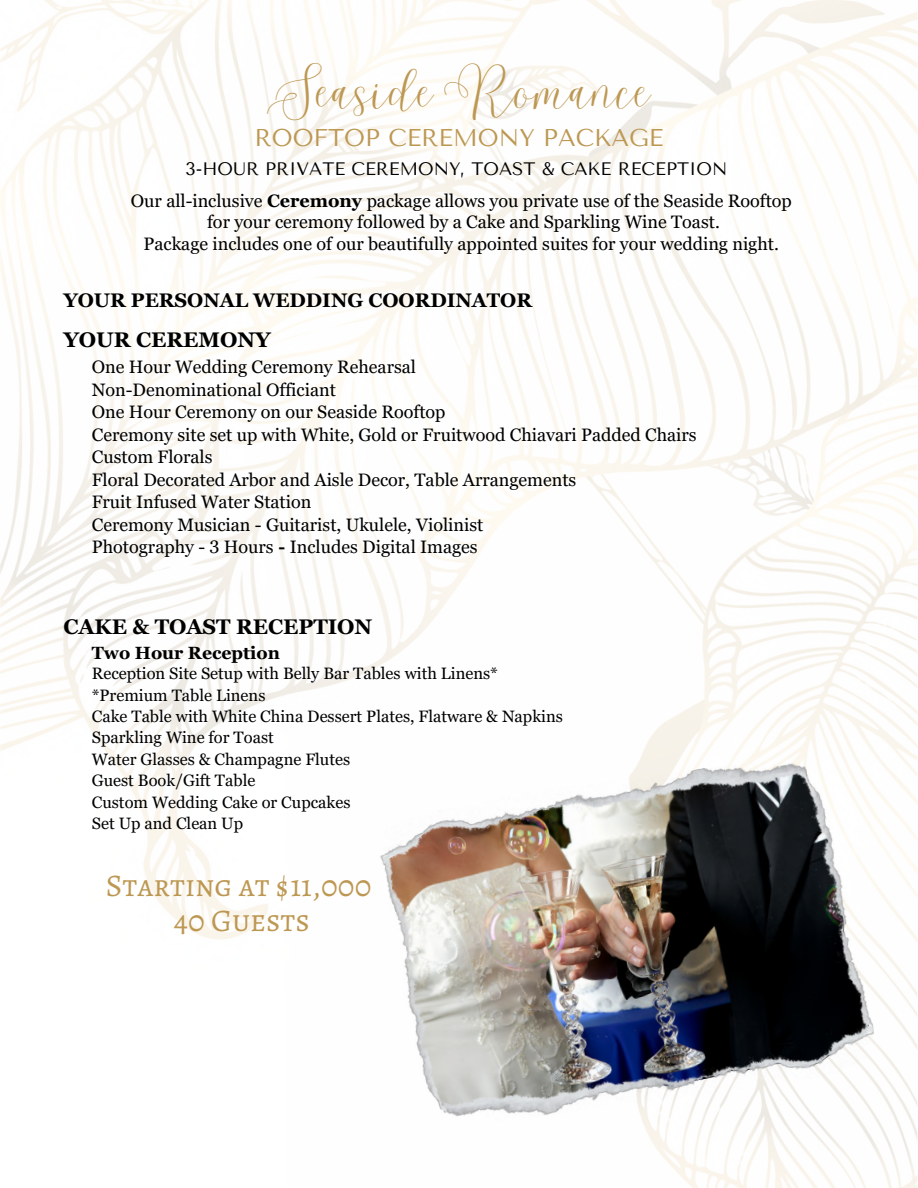
<style>
.page{position:relative;width:918px;height:1188px;background:#fff}
.page>*{position:absolute;margin:0;border:0;box-sizing:border-box;transform-origin:0 0}
.t1{font:43.5px "Malibu";color:#bd9853}
.t2{font:31.5px/34.8px "Alegreya SC";color:#bd9853;text-align:center}
.t3{font:24.15px "Tenor Sans";color:#bd9853}
.t4{font:700 21.15px "Georgia Pro";color:#000}
.t5{font:700 19.65px "Georgia Pro";color:#000}
.t6{font:18px "Georgia Pro";color:#000}
.t7{font:18px "Tenor Sans";color:#000}
.t8{font:700 17.7px "Georgia Pro";color:#000}
.t9{font:16.5px "Georgia Pro";color:#000}
.s1{font-weight:700}
</style>
<div class="page">
<img style="left:0;top:0;width:918px;height:1188px">
<img style="left:373px;top:750px;width:507px;height:384px">
<p class="t1" style="left:267px;top:65px;width:386px">Seaside Romance</p>
<p class="t3" style="left:254px;top:124px;width:411px">ROOFTOP CEREMONY PACKAGE</p>
<p class="t7" style="left:185px;top:159px;width:543px">3-HOUR PRIVATE CEREMONY, TOAST &amp; CAKE RECEPTION</p>
<p class="t6" style="left:131px;top:190px;width:662px">Our all-inclusive <span class="s1">Ceremony</span> package allows you private use of the Seaside Rooftop</p>
<p class="t6" style="left:207px;top:212px;width:514px">for your ceremony followed by a Cake and Sparkling Wine Toast.</p>
<p class="t6" style="left:143px;top:233px;width:637px">Package includes one of our beautifully appointed suites for your wedding night.</p>
<p class="t5" style="left:63px;top:289px;width:470px">YOUR PERSONAL WEDDING COORDINATOR</p>
<p class="t4" style="left:63px;top:328px;width:209px">YOUR CEREMONY</p>
<p class="t6" style="left:92px;top:357px;width:326px">One Hour Wedding Ceremony Rehearsal</p>
<p class="t6" style="left:92px;top:379px;width:246px">Non-Denominational Officiant</p>
<p class="t6" style="left:92px;top:402px;width:355px">One Hour Ceremony on our Seaside Rooftop</p>
<p class="t6" style="left:92px;top:424px;width:606px">Ceremony site set up with White, Gold or Fruitwood Chiavari Padded Chairs</p>
<p class="t6" style="left:92px;top:447px;width:122px">Custom Florals</p>
<p class="t6" style="left:92px;top:469px;width:486px">Floral Decorated Arbor and Aisle Decor, Table Arrangements</p>
<p class="t6" style="left:92px;top:492px;width:221px">Fruit Infused Water Station</p>
<h4 class="t6" style="left:92px;top:514px;width:393px">Ceremony Musician - Guitarist, Ukulele, Violinist</h4>
<p class="t6" style="left:92px;top:537px;width:387px">Photography - 3 Hours <span class="s1">-</span> Includes Digital Images</p>
<p class="t4" style="left:63px;top:615px;width:310px">CAKE &amp; TOAST RECEPTION</p>
<h1 class="t8" style="left:92px;top:643px;width:190px">Two Hour Reception</h1>
<h3 class="t9" style="left:92px;top:664px;width:408px">Reception Site Setup with Belly Bar Tables with Linens*</h3>
<h5 class="t9" style="left:92px;top:686px;width:175px">*Premium Table Linens</h5>
<p class="t9" style="left:92px;top:707px;width:473px">Cake Table with White China Dessert Plates, Flatware &amp; Napkins</p>
<p class="t9" style="left:92px;top:728px;width:184px">Sparkling Wine for Toast</p>
<p class="t9" style="left:92px;top:750px;width:260px">Water Glasses &amp; Champagne Flutes</p>
<h4 class="t9" style="left:92px;top:771px;width:165px">Guest Book/Gift Table</h4>
<h4 class="t9" style="left:92px;top:792px;width:260px">Custom Wedding Cake or Cupcakes</h4>
<p class="t9" style="left:92px;top:814px;width:153px">Set Up and Clean Up</p>
<p class="t2" style="left:106px;top:868px;width:267px">Starting at $11,000<br>40 Guests</p>
</div>
